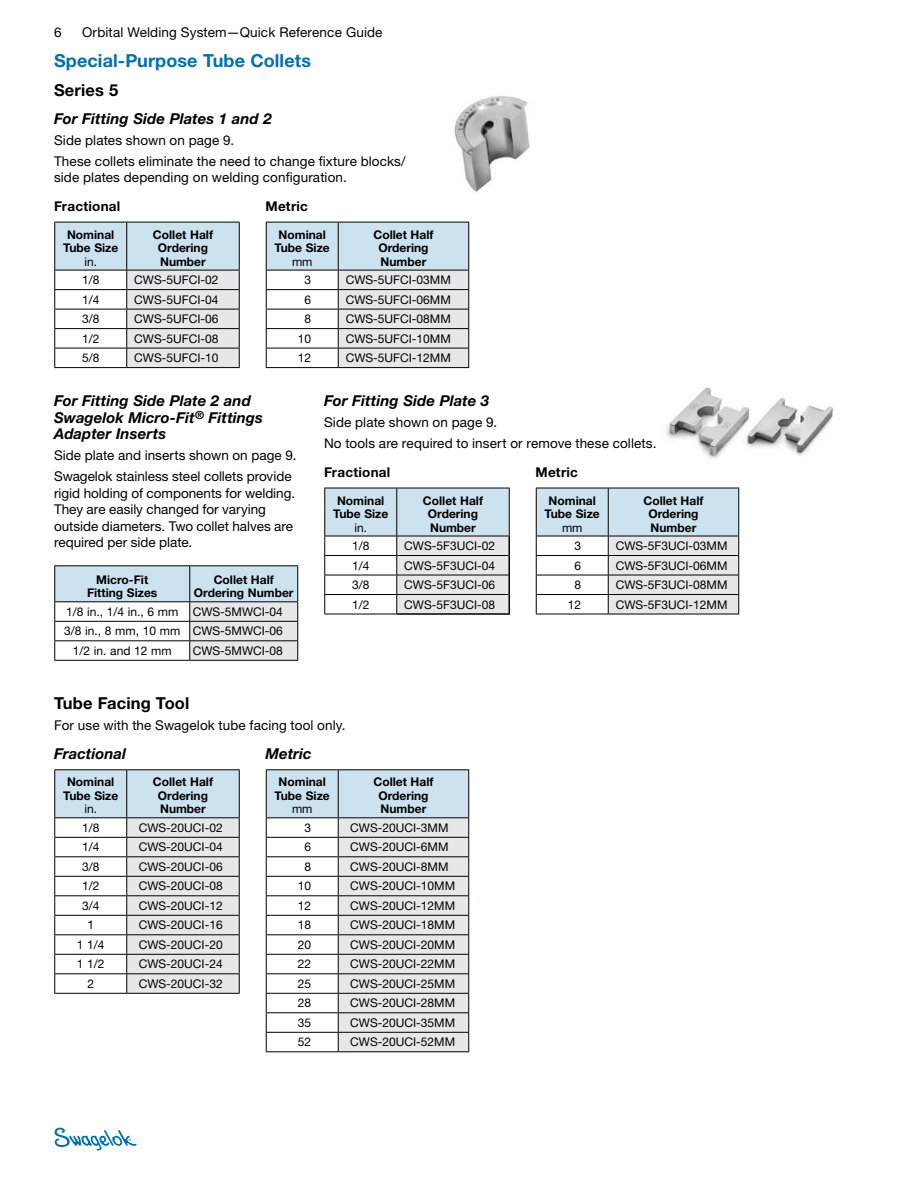
<style>
.page{position:relative;width:918px;height:1188px;background:#fff}
.page>*{position:absolute;margin:0;border:0;box-sizing:border-box;transform-origin:0 0}
.t1{font:700 18px "Helvetica Neue LT Std";letter-spacing:.005em;color:#0070af}
.t2{font:700 16.5px "Helvetica Neue LT Std";letter-spacing:.01em;color:#000}
.t3{font:italic 700 15px/16.5px "Helvetica Neue LT Std";letter-spacing:.005em;color:#000}
.t4{font:13.5px/21px "Helvetica Neue LT Std";letter-spacing:.005em;color:#000}
.t5{font:700 13.5px "Helvetica Neue LT Std";letter-spacing:.02em;color:#000}
.t6{font:12px "Helvetica Neue LT Std";color:#000}
.t7{font:700 12px/13.5px "Helvetica Neue LT Std";color:#000;text-align:center}
</style>
<div class="page">
<svg style="left:55px;top:1128px;width:82px;height:22px"></svg>
<img style="left:454px;top:96px;width:76px;height:96px">
<hr style="left:54px;top:769px;width:73px;height:1px;background:#000">
<hr style="left:127px;top:769px;width:113px;height:1px;background:#000">
<hr style="left:54px;top:993px;width:73px;height:1px;background:#000">
<hr style="left:127px;top:993px;width:113px;height:1px;background:#000">
<svg style="left:54px;top:770px;width:186px;height:223px"></svg>
<hr style="left:127px;top:973px;width:113px;height:1px;background:#000">
<hr style="left:266px;top:769px;width:72px;height:1px;background:#000">
<hr style="left:338px;top:769px;width:131px;height:1px;background:#000">
<svg style="left:266px;top:770px;width:203px;height:282px"></svg>
<hr style="left:338px;top:1032px;width:131px;height:1px;background:#000">
<svg style="left:54px;top:222px;width:186px;height:146px"></svg>
<hr style="left:127px;top:348px;width:113px;height:1px;background:#000">
<svg style="left:266px;top:222px;width:203px;height:146px"></svg>
<hr style="left:338px;top:348px;width:131px;height:1px;background:#000">
<img style="left:665px;top:387px;width:169px;height:71px">
<hr style="left:397px;top:613px;width:113px;height:2px;background:#000">
<hr style="left:324px;top:614px;width:73px;height:1px;background:#000">
<svg style="left:324px;top:488px;width:186px;height:126px"></svg>
<hr style="left:324px;top:594px;width:73px;height:1px;background:#000">
<hr style="left:536px;top:614px;width:72px;height:1px;background:#000">
<hr style="left:608px;top:614px;width:131px;height:1px;background:#000">
<svg style="left:536px;top:488px;width:203px;height:126px"></svg>
<hr style="left:536px;top:594px;width:72px;height:1px;background:#000">
<hr style="left:54px;top:565px;width:136px;height:1px;background:#000">
<hr style="left:190px;top:565px;width:108px;height:1px;background:#000">
<hr style="left:54px;top:660px;width:136px;height:1px;background:#000">
<hr style="left:190px;top:660px;width:108px;height:1px;background:#000">
<svg style="left:54px;top:566px;width:244px;height:94px"></svg>
<hr style="left:190px;top:640px;width:108px;height:1px;background:#000">
<p class="t4" style="left:54px;top:21px;width:9px">6</p>
<p class="t4" style="left:82px;top:21px;width:302px">Orbital Welding System—Quick Reference Guide</p>
<h1 class="t1" style="left:54px;top:49px;width:259px">Special-Purpose Tube Collets</h1>
<h2 class="t2" style="left:54px;top:80px;width:66px">Series 5</h2>
<p class="t3" style="left:54px;top:110px;width:219px">For Fitting Side Plates 1 and 2</p>
<p class="t4" style="left:54px;top:129px;width:353px">Side plates shown on page 9.<br>These collets eliminate the need to change fixture blocks/</p>
<p class="t4" style="left:54px;top:167px;width:292px">side plates depending on welding configuration.</p>
<p class="t5" style="left:54px;top:198px;width:68px">Fractional</p>
<p class="t7" style="left:63px;top:227px;width:57px">Nominal<br>Tube Size</p>
<p class="t6" style="left:84px;top:254px;width:12px">in.</p>
<p class="t7" style="left:153px;top:227px;width:62px">Collet Half<br>Ordering<br>Number</p>
<p class="t5" style="left:266px;top:198px;width:44px">Metric</p>
<p class="t7" style="left:275px;top:227px;width:57px">Nominal<br>Tube Size</p>
<p class="t6" style="left:292px;top:254px;width:22px">mm</p>
<p class="t7" style="left:373px;top:227px;width:62px">Collet Half<br>Ordering<br>Number</p>
<p class="t6" style="left:82px;top:273px;width:19px">1/8</p>
<p class="t6" style="left:134px;top:273px;width:86px">CWS-5UFCI-02</p>
<p class="t6" style="left:82px;top:292px;width:19px">1/4</p>
<p class="t6" style="left:134px;top:292px;width:86px">CWS-5UFCI-04</p>
<p class="t6" style="left:82px;top:312px;width:19px">3/8</p>
<p class="t6" style="left:134px;top:312px;width:86px">CWS-5UFCI-06</p>
<p class="t6" style="left:82px;top:331px;width:19px">1/2</p>
<p class="t6" style="left:134px;top:331px;width:86px">CWS-5UFCI-08</p>
<p class="t6" style="left:82px;top:351px;width:19px">5/8</p>
<p class="t6" style="left:134px;top:351px;width:86px">CWS-5UFCI-10</p>
<p class="t6" style="left:305px;top:273px;width:8px">3</p>
<p class="t6" style="left:346px;top:273px;width:107px">CWS-5UFCI-03MM</p>
<p class="t6" style="left:305px;top:292px;width:8px">6</p>
<p class="t6" style="left:346px;top:292px;width:107px">CWS-5UFCI-06MM</p>
<p class="t6" style="left:305px;top:312px;width:8px">8</p>
<p class="t6" style="left:346px;top:312px;width:107px">CWS-5UFCI-08MM</p>
<p class="t6" style="left:298px;top:331px;width:15px">10</p>
<p class="t6" style="left:346px;top:331px;width:107px">CWS-5UFCI-10MM</p>
<p class="t6" style="left:298px;top:351px;width:15px">12</p>
<p class="t6" style="left:346px;top:351px;width:107px">CWS-5UFCI-12MM</p>
<p class="t3" style="left:324px;top:392px;width:167px">For Fitting Side Plate 3</p>
<p class="t4" style="left:324px;top:412px;width:332px">Side plate shown on page 9.<br>No tools are required to insert or remove these collets.</p>
<p class="t5" style="left:324px;top:464px;width:68px">Fractional</p>
<p class="t7" style="left:333px;top:493px;width:57px">Nominal<br>Tube Size</p>
<p class="t6" style="left:354px;top:520px;width:12px">in.</p>
<p class="t3" style="left:54px;top:392px;width:210px">For Fitting Side Plate 2 and<br>Swagelok Micro-Fit<sup>®</sup> Fittings<br>Adapter Inserts</p>
<p class="t4" style="left:54px;top:445px;width:242px">Side plate and inserts shown on page 9.<br>Swagelok stainless steel collets provide</p>
<p class="t4" style="left:54px;top:484px;width:241px;line-height:16.5px">rigid holding of components for welding.<br>They are easily changed for varying outside diameters. Two collet halves are required per side plate.</p>
<p class="t5" style="left:536px;top:464px;width:44px">Metric</p>
<p class="t7" style="left:545px;top:493px;width:57px">Nominal<br>Tube Size</p>
<p class="t6" style="left:562px;top:520px;width:22px">mm</p>
<p class="t7" style="left:423px;top:493px;width:62px">Collet Half<br>Ordering<br>Number</p>
<p class="t7" style="left:643px;top:493px;width:62px">Collet Half<br>Ordering<br>Number</p>
<p class="t6" style="left:352px;top:539px;width:19px">1/8</p>
<p class="t6" style="left:404px;top:539px;width:92px">CWS-5F3UCI-02</p>
<p class="t6" style="left:352px;top:558px;width:19px">1/4</p>
<p class="t6" style="left:404px;top:558px;width:92px">CWS-5F3UCI-04</p>
<p class="t6" style="left:352px;top:578px;width:19px">3/8</p>
<p class="t6" style="left:404px;top:578px;width:92px">CWS-5F3UCI-06</p>
<p class="t6" style="left:352px;top:597px;width:19px">1/2</p>
<p class="t6" style="left:404px;top:597px;width:92px">CWS-5F3UCI-08</p>
<p class="t6" style="left:575px;top:539px;width:8px">3</p>
<p class="t6" style="left:616px;top:539px;width:113px">CWS-5F3UCI-03MM</p>
<p class="t6" style="left:575px;top:558px;width:8px">6</p>
<p class="t6" style="left:616px;top:558px;width:113px">CWS-5F3UCI-06MM</p>
<p class="t6" style="left:575px;top:578px;width:8px">8</p>
<p class="t6" style="left:616px;top:578px;width:113px">CWS-5F3UCI-08MM</p>
<p class="t6" style="left:568px;top:597px;width:15px">12</p>
<p class="t6" style="left:616px;top:597px;width:113px">CWS-5F3UCI-12MM</p>
<p class="t7" style="left:87px;top:573px;width:72px">Micro-Fit<br>Fitting Sizes</p>
<p class="t7" style="left:194px;top:573px;width:101px">Collet Half<br>Ordering Number</p>
<p class="t6" style="left:66px;top:604px;width:218px">1/8 in. , 1/4 in. , 6 mm CWS-5MWCI-04</p>
<p class="t6" style="left:64px;top:624px;width:220px">3/8 in. , 8 mm, 10 mm CWS-5MWCI-06</p>
<p class="t6" style="left:73px;top:643px;width:100px">1/2 in. and 12 mm</p>
<p class="t6" style="left:193px;top:643px;width:92px">CWS-5MWCI-08</p>
<h2 class="t2" style="left:54px;top:693px;width:137px">Tube Facing Tool</h2>
<p class="t4" style="left:54px;top:714px;width:291px">For use with the Swagelok tube facing tool only.</p>
<p class="t3" style="left:54px;top:745px;width:74px">Fractional</p>
<p class="t7" style="left:63px;top:775px;width:57px">Nominal<br>Tube Size</p>
<p class="t6" style="left:84px;top:802px;width:12px">in.</p>
<p class="t7" style="left:153px;top:775px;width:62px">Collet Half<br>Ordering<br>Number</p>
<p class="t3" style="left:266px;top:745px;width:48px">Metric</p>
<p class="t7" style="left:275px;top:775px;width:57px">Nominal<br>Tube Size</p>
<p class="t6" style="left:292px;top:802px;width:22px">mm</p>
<p class="t7" style="left:373px;top:775px;width:62px">Collet Half<br>Ordering<br>Number</p>
<p class="t6" style="left:82px;top:820px;width:19px">1/8</p>
<p class="t6" style="left:139px;top:820px;width:86px">CWS-20UCI-02</p>
<p class="t6" style="left:82px;top:840px;width:19px">1/4</p>
<p class="t6" style="left:139px;top:840px;width:86px">CWS-20UCI-04</p>
<p class="t6" style="left:82px;top:859px;width:19px">3/8</p>
<p class="t6" style="left:139px;top:859px;width:86px">CWS-20UCI-06</p>
<p class="t6" style="left:82px;top:879px;width:19px">1/2</p>
<p class="t6" style="left:139px;top:879px;width:86px">CWS-20UCI-08</p>
<p class="t6" style="left:82px;top:898px;width:19px">3/4</p>
<p class="t6" style="left:139px;top:898px;width:86px">CWS-20UCI-12</p>
<p class="t6" style="left:87px;top:918px;width:8px">1</p>
<p class="t6" style="left:139px;top:918px;width:86px">CWS-20UCI-16</p>
<p class="t6" style="left:77px;top:937px;width:29px">1 1/4</p>
<p class="t6" style="left:139px;top:937px;width:86px">CWS-20UCI-20</p>
<p class="t6" style="left:77px;top:957px;width:29px">1 1/2</p>
<p class="t6" style="left:139px;top:957px;width:86px">CWS-20UCI-24</p>
<p class="t6" style="left:87px;top:976px;width:8px">2</p>
<p class="t6" style="left:139px;top:976px;width:86px">CWS-20UCI-32</p>
<p class="t6" style="left:305px;top:820px;width:8px">3</p>
<p class="t6" style="left:350px;top:820px;width:100px">CWS-20UCI-3MM</p>
<p class="t6" style="left:305px;top:840px;width:8px">6</p>
<p class="t6" style="left:350px;top:840px;width:100px">CWS-20UCI-6MM</p>
<p class="t6" style="left:305px;top:859px;width:8px">8</p>
<p class="t6" style="left:350px;top:859px;width:100px">CWS-20UCI-8MM</p>
<p class="t6" style="left:298px;top:879px;width:15px">10</p>
<p class="t6" style="left:350px;top:879px;width:106px">CWS-20UCI-10MM</p>
<p class="t6" style="left:298px;top:898px;width:15px">12</p>
<p class="t6" style="left:350px;top:898px;width:106px">CWS-20UCI-12MM</p>
<p class="t6" style="left:298px;top:918px;width:15px">18</p>
<p class="t6" style="left:350px;top:918px;width:106px">CWS-20UCI-18MM</p>
<p class="t6" style="left:298px;top:937px;width:15px">20</p>
<p class="t6" style="left:350px;top:937px;width:106px">CWS-20UCI-20MM</p>
<p class="t6" style="left:298px;top:957px;width:15px">22</p>
<p class="t6" style="left:350px;top:957px;width:106px">CWS-20UCI-22MM</p>
<p class="t6" style="left:298px;top:976px;width:15px">25</p>
<p class="t6" style="left:350px;top:976px;width:106px">CWS-20UCI-25MM</p>
<p class="t6" style="left:298px;top:996px;width:15px">28</p>
<p class="t6" style="left:350px;top:996px;width:106px">CWS-20UCI-28MM</p>
<p class="t6" style="left:298px;top:1015px;width:15px">35</p>
<p class="t6" style="left:350px;top:1015px;width:106px">CWS-20UCI-35MM</p>
<p class="t6" style="left:298px;top:1035px;width:15px">52</p>
<p class="t6" style="left:350px;top:1035px;width:106px">CWS-20UCI-52MM</p>
</div>
